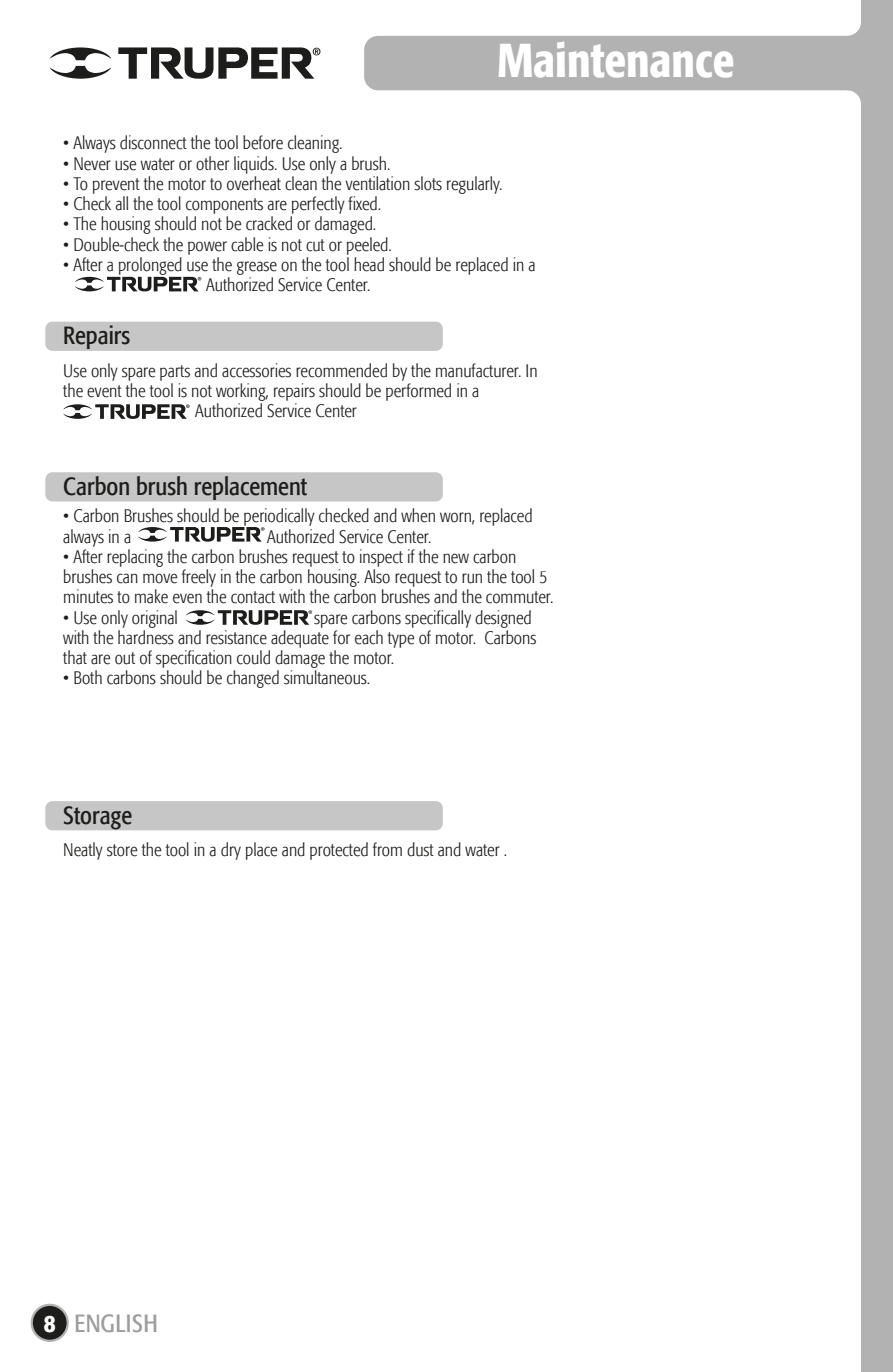
<style>
.page{position:relative;width:893px;height:1372px;background:#fff}
.page>*{position:absolute;margin:0;border:0;box-sizing:border-box;transform-origin:0 0}
.t1{font:500 condensed 47.25px "Formata";color:#fff}
.t2{font:condensed 24.75px "Formata";color:#1d1d1b}
.t3{font:condensed 24.75px "Formata";letter-spacing:.02em;color:#9d9d9c}
.t4{font:500 condensed 24.75px "Formata";color:#fff}
.t5{font:300 condensed 18px/20.2px "Formata";color:#1d1d1b}
</style>
<div class="page">
<div style="left:45px;top:321px;width:398px;height:30px;background:#c6c6c6;border-radius:7px"></div>
<div style="left:45px;top:801px;width:398px;height:29px;background:#c6c6c6;border-radius:7px"></div>
<div style="left:45px;top:472px;width:398px;height:29px;background:#c6c6c6;border-radius:7px"></div>
<div style="left:861px;top:0;width:32px;height:1371px;background:#b3b2b2"></div>
<div style="left:364px;top:36px;width:497px;height:54px;background:#b3b2b2;border-radius:14px"></div>
<svg style="left:847px;top:24px;width:14px;height:78px"></svg>
<div style="left:32px;top:1304px;width:36px;height:36px;background:#1d1d1b;border-radius:50%"></div>
<div style="left:31px;top:1303px;width:38px;height:38px;border:2px solid #b3b2b2;border-radius:50%"></div>
<svg style="left:50px;top:47px;width:270px;height:32px"></svg>
<svg style="left:63px;top:404px;width:127px;height:15px"></svg>
<svg style="left:75px;top:277px;width:126px;height:14px"></svg>
<svg style="left:186px;top:610px;width:126px;height:14px"></svg>
<svg style="left:138px;top:527px;width:126px;height:14px"></svg>
<h1 class="t1" style="left:497px;top:32px;width:239px">Maintenance</h1>
<p class="t5" style="left:63px;top:133px;width:281px">• Always disconnect the tool before cleaning.</p>
<p class="t5" style="left:63px;top:153px;width:329px">• Never use water or other liquids. Use only a brush.</p>
<p class="t5" style="left:63px;top:173px;width:441px">• To prevent the motor to overheat clean the ventilation slots regularly.</p>
<p class="t5" style="left:63px;top:194px;width:319px">• Check all the tool components are perfectly fixed.</p>
<p class="t5" style="left:63px;top:214px;width:315px">• The housing should not be cracked or damaged.</p>
<p class="t5" style="left:63px;top:234px;width:330px">• Double-check the power cable is not cut or peeled.</p>
<p class="t5" style="left:206px;top:254px;width:331px;text-indent:-143px">• After a prolonged use the grease on the tool head should be replaced in a<br>Authorized Service Center.</p>
<h2 class="t2" style="left:63px;top:321px;width:68px">Repairs</h2>
<p class="t5" style="left:63px;top:360px;width:476px">Use only spare parts and accessories recommended by the manufacturer. In</p>
<p class="t5" style="left:63px;top:381px;width:417px">the event the tool is not working, repairs should be performed in a</p>
<p class="t5" style="left:195px;top:401px;width:163px">Authorized Service Center</p>
<h2 class="t2" style="left:63px;top:471px;width:245px">Carbon brush replacement</h2>
<p class="t5" style="left:63px;top:506px;width:471px">• Carbon Brushes should be periodically checked and when worn, replaced always in a</p>
<p class="t5" style="left:267px;top:526px;width:166px">Authorized Service Center.</p>
<p class="t5" style="left:63px;top:546px;width:492px">• After replacing the carbon brushes request to inspect if the new carbon brushes can move freely in the carbon housing. Also request to run the tool 5 minutes to make even the contact with the carbon brushes and the commuter.</p>
<p class="t5" style="left:63px;top:607px;width:116px">• Use only original</p>
<p class="t5" style="left:63px;top:607px;width:475px;text-indent:251px">spare carbons specifically designed with the hardness and resistance adequate for each type of motor. Carbons that are out of specification could damage the motor.</p>
<p class="t5" style="left:63px;top:668px;width:308px">• Both carbons should be changed simultaneous.</p>
<h2 class="t2" style="left:63px;top:800px;width:70px">Storage</h2>
<p class="t5" style="left:63px;top:840px;width:445px">Neatly store the tool in a dry place and protected from dust and water .</p>
<h2 class="t4" style="left:44px;top:1307px;width:13px">8</h2>
<h2 class="t3" style="left:74px;top:1308px;width:85px">ENGLISH</h2>
</div>
